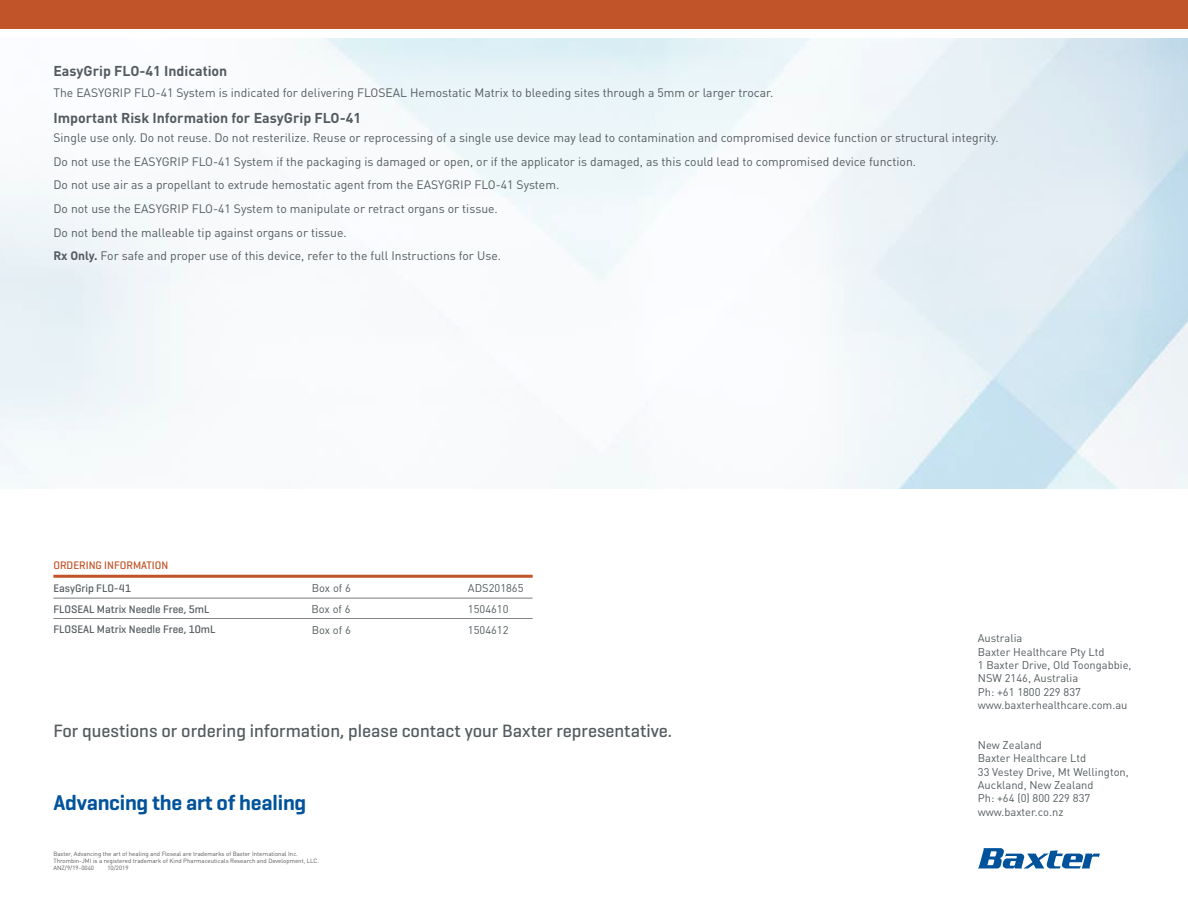
<style>
.page{position:relative;width:1188px;height:918px;background:#fff}
.page>*{position:absolute;margin:0;border:0;box-sizing:border-box;transform-origin:0 0}
.t1{font:600 21.75px "Geogrotesque";letter-spacing:-.01em;color:#00539b}
.t2{font:500 18.15px "Geogrotesque";color:#535b5e}
.t3{font:700 14.1px "DIN Pro";color:#535b5e}
.t4{font:12.15px/23.7px "DINOT";color:#535b5e}
.t5{font:11.1px/13.4px "DINOT";color:#535b5e}
.t6{font:500 11.1px/20.4px "Geogrotesque";color:#535b5e}
.t7{font:11.1px/20.4px "DIN Pro";color:#535b5e}
.t8{font:500 11.1px "Geogrotesque";color:#c15428}
.t9{font:6px/7.4px "DIN Pro";color:#58595b}
.s1{font-family:"DIN Pro";font-weight:700}
</style>
<div class="page">
<div style="left:0;top:0;width:1188px;height:29px;background:#c15428"></div>
<hr style="left:53px;top:598px;width:480px;height:1px;background:#535b5e">
<hr style="left:53px;top:618px;width:480px;height:1px;background:#535b5e">
<hr style="left:53px;top:575px;width:480px;height:3px;background:#c15428">
<svg style="left:978px;top:848px;width:122px;height:21px"></svg>
<p class="t3" style="left:53px;top:60px;width:176px">EasyGrip FLO-41 Indication</p>
<p class="t4" style="left:53px;top:79px;width:722px">The EASYGRIP FLO-41 System is indicated for delivering FLOSEAL Hemostatic Matrix to bleeding sites through a 5mm or larger trocar.</p>
<p class="t3" style="left:53px;top:107px;width:309px">Important Risk Information for EasyGrip FLO-41</p>
<p class="t4" style="left:53px;top:125px;width:947px">Single use only. Do not reuse. Do not resterilize. Reuse or reprocessing of a single use device may lead to contamination and compromised device function or structural integrity.<br>Do not use the EASYGRIP FLO-41 System if the packaging is damaged or open, or if the applicator is damaged, as this could lead to compromised device function.<br>Do not use air as a propellant to extrude hemostatic agent from the EASYGRIP FLO-41 System.<br>Do not use the EASYGRIP FLO-41 System to manipulate or retract organs or tissue.<br>Do not bend the malleable tip against organs or tissue.<br><span class="s1">Rx Only.</span> For safe and proper use of this device, refer to the full Instructions for Use.</p>
<p class="t8" style="left:53px;top:558px;width:116px">ORDERING INFORMATION</p>
<p class="t6" style="left:53px;top:578px;width:79px">EasyGrip FLO-41</p>
<p class="t6" style="left:53px;top:599px;width:164px">FLOSEAL Matrix Needle Free, 5mL<br>FLOSEAL Matrix Needle Free, 10mL</p>
<p class="t7" style="left:312px;top:577px;width:41px">Box of 6</p>
<p class="t7" style="left:312px;top:598px;width:41px">Box of 6<br>Box of 6</p>
<p class="t7" style="left:468px;top:577px;width:57px">ADS201865</p>
<p class="t7" style="left:468px;top:598px;width:42px">1504610<br>1504612</p>
<h2 class="t2" style="left:53px;top:719px;width:620px">For questions or ordering information, please contact your Baxter representative.</h2>
<h1 class="t1" style="left:53px;top:789px;width:254px">Advancing the art of healing</h1>
<p class="t9" style="left:53px;top:849px;width:267px">Baxter, Advancing the art of healing and Floseal are trademarks of Baxter International Inc.<br>Thrombin-JMI is a registered trademark of Kind Pharmaceuticals Research and Development, LLC.<br>ANZ/9/19-0040</p>
<p class="t9" style="left:107px;top:864px;width:23px">10/2019</p>
<p class="t5" style="left:978px;top:631px;width:155px">Australia<br>Baxter Healthcare Pty Ltd<br>1 Baxter Drive, Old Toongabbie,<br>NSW 2146, Australia<br>Ph: +61 1800 229 837 www.baxterhealthcare.com.au</p>
<p class="t5" style="left:978px;top:737px;width:152px">New Zealand<br>Baxter Healthcare Ltd<br>33 Vestey Drive, Mt Wellington,<br>Auckland, New Zealand<br>Ph: +64 (0) 800 229 837 www.baxter.co.nz</p>
</div>
